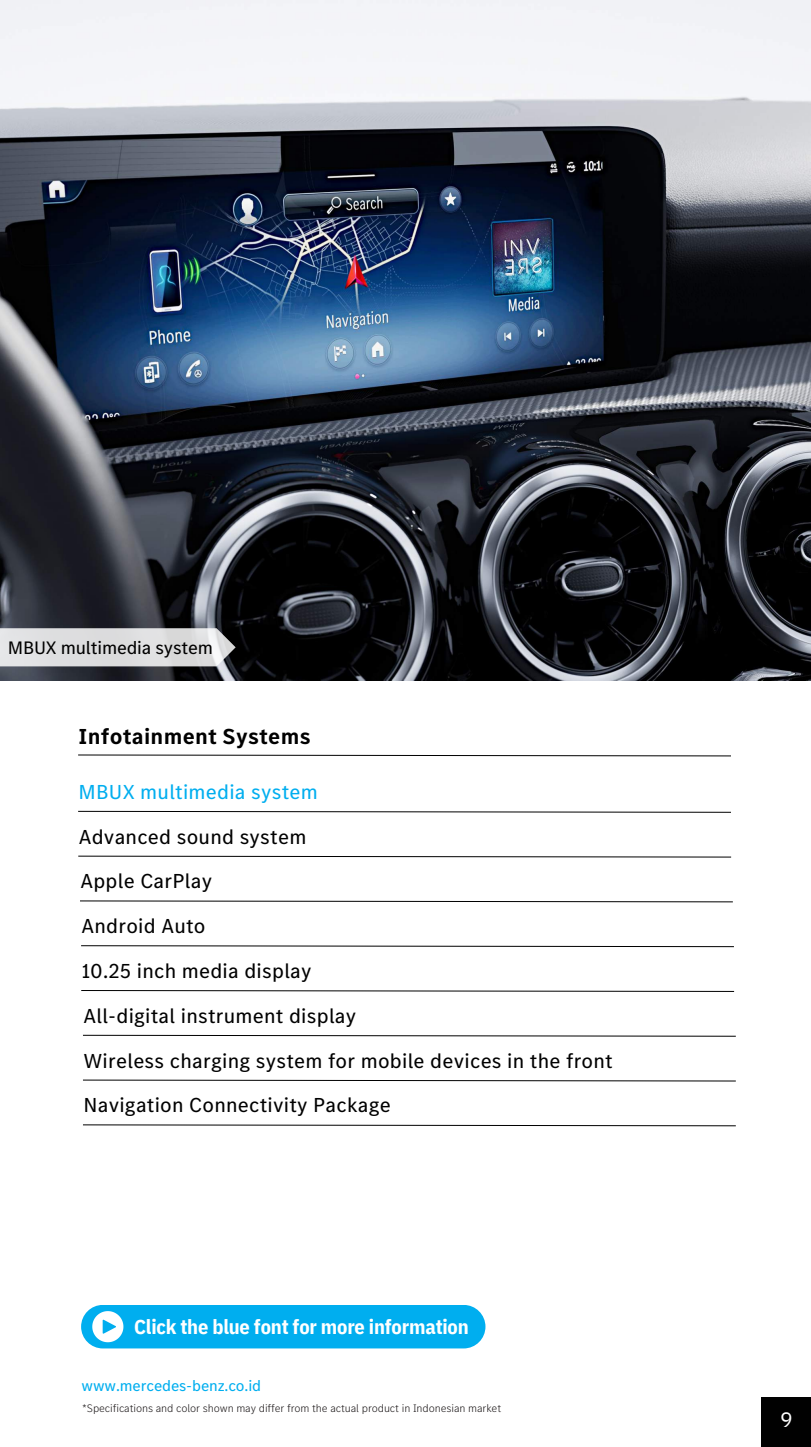
<style>
.page{position:relative;width:811px;height:1447px;background:#fff}
.page>*{position:absolute;margin:0;border:0;box-sizing:border-box;transform-origin:0 0}
.t1{font:700 22.5px "MB Corpo S Text";letter-spacing:.01em;color:#010101}
.t2{font:21px/44.8px "MB Corpo S Text";letter-spacing:.01em;color:#010101}
.t3{font:21px "MB Corpo S Text";letter-spacing:.01em;color:#00aeef}
.t4{font:21px "IBM Plex Sans";color:#fff}
.t5{font:700 20.33px "IBM Plex Sans Cond";letter-spacing:-.01em;color:#fff}
.t6{font:18.75px "MB Corpo S Text";letter-spacing:-.01em;color:#000}
.t7{font:15.75px "MB Corpo S Text";letter-spacing:-.01em;color:#00aeef}
.t8{font:300 11.25px "MB Corpo S Text";letter-spacing:-.01em;color:#231f20}
</style>
<div class="page">
<div style="left:81px;top:1304px;width:404px;height:44px;background:#00aeef;border-radius:22px"></div>
<svg style="left:92px;top:1311px;width:31px;height:30px"></svg>
<div style="left:761px;top:1397px;width:49px;height:49px;background:#010101"></div>
<svg style="left:78px;top:754px;width:653px;height:2px"></svg>
<svg style="left:78px;top:810px;width:653px;height:2px"></svg>
<svg style="left:78px;top:855px;width:653px;height:2px"></svg>
<svg style="left:80px;top:900px;width:653px;height:2px"></svg>
<svg style="left:81px;top:945px;width:653px;height:2px"></svg>
<svg style="left:81px;top:990px;width:653px;height:1px"></svg>
<svg style="left:83px;top:1034px;width:653px;height:2px"></svg>
<svg style="left:83px;top:1079px;width:653px;height:2px"></svg>
<svg style="left:83px;top:1124px;width:653px;height:2px"></svg>
<img style="left:0;top:0;width:810px;height:680px">
<svg style="left:0;top:617px;width:451px;height:49px;background:#66676a"></svg>
<p class="t6" style="left:8px;top:635px;width:207px">MBUX multimedia system</p>
<p class="t1" style="left:79px;top:721px;width:233px">Infotainment Systems</p>
<p class="t3" style="left:79px;top:777px;width:241px">MBUX multimedia system</p>
<p class="t2" style="left:79px;top:813px;width:535px">Advanced sound system<br>Apple CarPlay<br>Android Auto<br>10.25 inch media display<br>All-digital instrument display<br>Wireless charging system for mobile devices in the front<br>Navigation Connectivity Package</p>
<p class="t5" style="left:134px;top:1312px;width:336px">Click the blue font for more information</p>
<p class="t7" style="left:82px;top:1375px;width:181px">www.mercedes-benz.co.id</p>
<p class="t8" style="left:82px;top:1399px;width:420px">*Specifications and color shown may differ from the actual product in Indonesian market</p>
<p class="t4" style="left:780px;top:1405px;width:14px">9</p>
</div>
